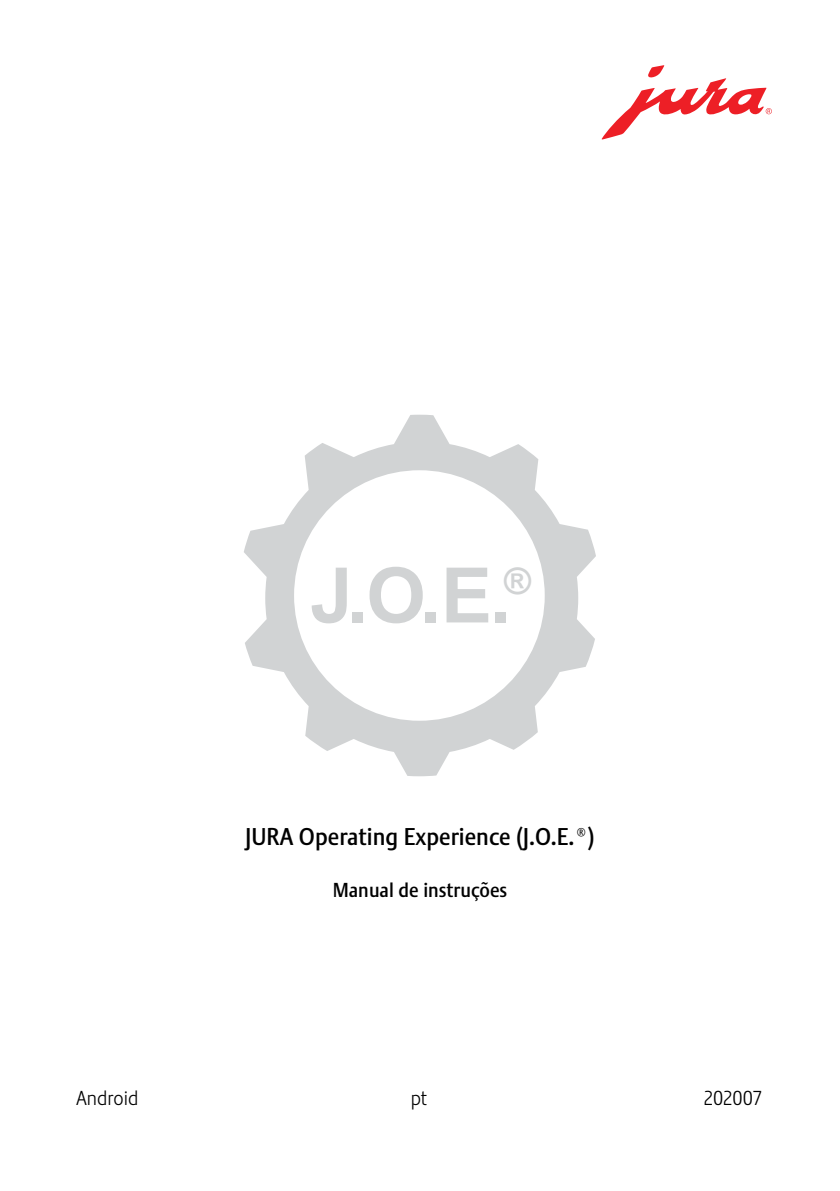
<style>
.page{position:relative;width:840px;height:1191px;background:#fff}
.page>*{position:absolute;margin:0;border:0;box-sizing:border-box;transform-origin:0 0}
.t1{font:700 76.6px "Arial";color:#d1d3d4}
.t2{font:24px "Stalemate Pro 2 J Medium";color:#000}
.t3{font:20px "Stalemate Pro 2 J Medium";color:#000}
.t4{font:20px "Stalemate Pro 2 J Light";color:#000}
</style>
<div class="page">
<svg style="left:244px;top:415px;width:351px;height:361px"></svg>
<svg style="left:601px;top:65px;width:170px;height:74px"></svg>
<h1 class="t1" style="left:310px;top:544px;width:222px">J.O.E.<sup>®</sup></h1>
<p class="t2" style="left:245px;top:821px;width:351px">JURA Operating Experience (J.O.E.®)</p>
<p class="t3" style="left:332px;top:878px;width:176px">Manual de instruções</p>
<p class="t4" style="left:76px;top:1086px;width:64px">Android</p>
<p class="t4" style="left:410px;top:1086px;width:18px">pt</p>
<p class="t4" style="left:703px;top:1086px;width:60px">202007</p>
</div>
